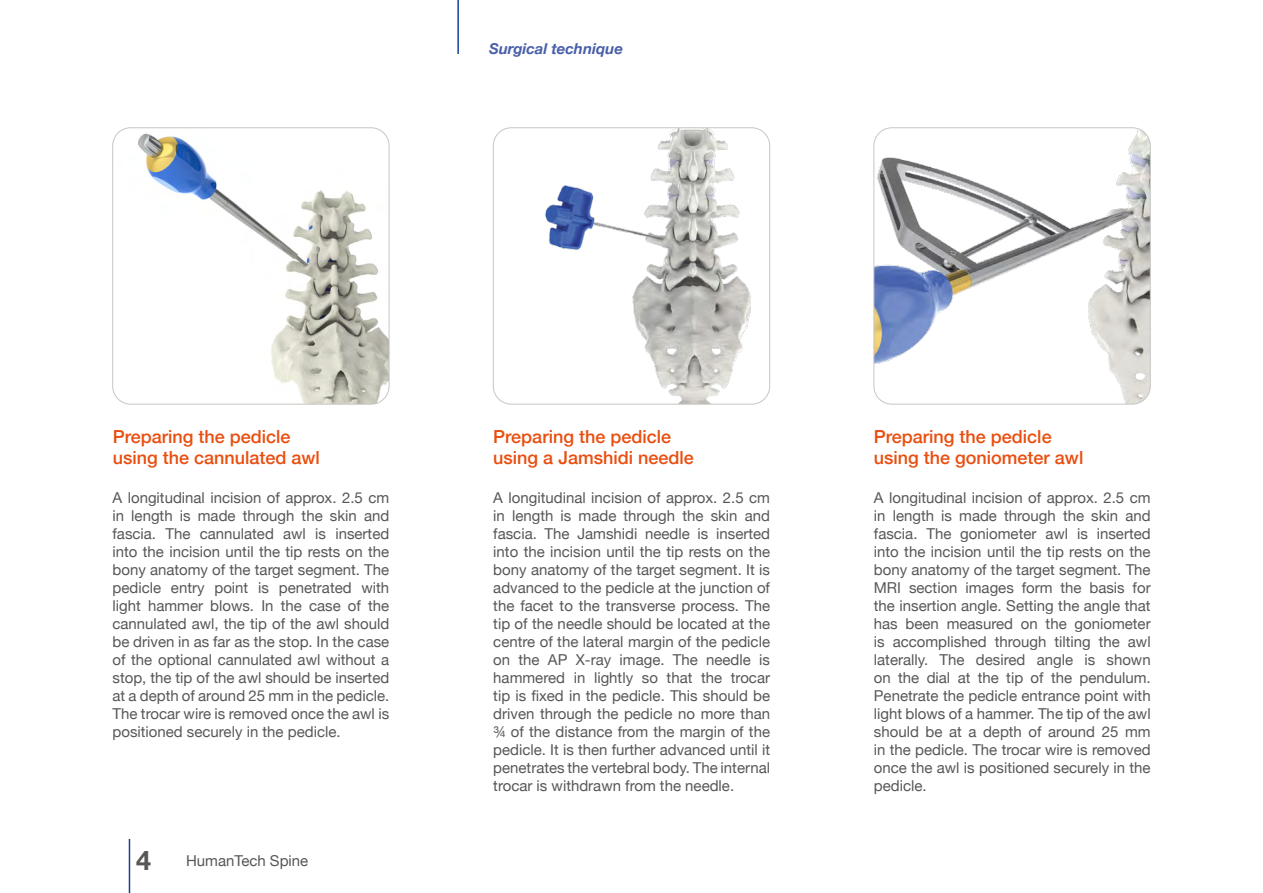
<style>
.page{position:relative;width:1263px;height:893px;background:#fff}
.page>*{position:absolute;margin:0;border:0;box-sizing:border-box;transform-origin:0 0}
.t1{font:700 27px "Helvetica Neue";color:#575756}
.t2{font:500 18px/21.6px "Helvetica Neue";color:#e94e0f}
.t3{font:15px/18px "Helvetica Neue";color:#575756;text-align:justify}
.t4{font:italic 700 15px "Helvetica Neue";color:#495fa9}
</style>
<div class="page">
<hr style="left:129px;top:839px;width:1px;height:54px;background:#164194">
<hr style="left:457px;top:0;width:2px;height:54px;background:#164194">
<img style="left:113px;top:128px;width:276px;height:276px">
<div style="left:112px;top:128px;width:277px;height:276px;border:1px solid #c6c6c6;border-radius:18px"></div>
<img style="left:493px;top:128px;width:277px;height:276px">
<div style="left:493px;top:128px;width:277px;height:276px;border:1px solid #c6c6c6;border-radius:18px"></div>
<img style="left:874px;top:128px;width:276px;height:276px">
<div style="left:874px;top:128px;width:276px;height:276px;border:1px solid #c6c6c6;border-radius:18px"></div>
<p class="t4" style="left:489px;top:37px;width:136px">Surgical technique</p>
<p class="t2" style="left:113px;top:424px;width:209px">Preparing the pedicle using the cannulated awl</p>
<p class="t2" style="left:493px;top:424px;width:202px">Preparing the pedicle using a Jamshidi needle</p>
<p class="t2" style="left:874px;top:424px;width:211px">Preparing the pedicle using the goniometer awl</p>
<p class="t3" style="left:112px;top:490px;width:278px">A longitudinal incision of approx. 2.5 cm in length is made through the skin and fascia. The cannulated awl is inserted into the incision until the tip rests on the bony anatomy of the target segment. The pedicle entry point is penetrated with light hammer blows. In the case of the cannulated awl, the tip of the awl should be driven in as far as the stop. In the case of the optional cannulated awl without a stop, the tip of the awl should be inserted at a depth of around 25 mm in the pedicle.<br>The trocar wire is removed once the awl is positioned securely in the pedicle.</p>
<p class="t3" style="left:493px;top:490px;width:278px">A longitudinal incision of approx. 2.5 cm in length is made through the skin and fascia. The Jamshidi needle is inserted into the incision until the tip rests on the bony anatomy of the target segment. It is advanced to the pedicle at the junction of the facet to the transverse process. The tip of the needle should be located at the centre of the lateral margin of the pedicle on the AP X-ray image. The needle is hammered in lightly so that the trocar tip is fixed in the pedicle. This should be driven through the pedicle no more than ¾ of the distance from the margin of the pedicle. It is then further advanced until it penetrates the vertebral body. The internal trocar is withdrawn from the needle.</p>
<p class="t3" style="left:874px;top:490px;width:278px">A longitudinal incision of approx. 2.5 cm in length is made through the skin and fascia. The goniometer awl is inserted into the incision until the tip rests on the bony anatomy of the target segment. The MRI section images form the basis for the insertion angle. Setting the angle that has been measured on the goniometer is accomplished through tilting the awl laterally. The desired angle is shown on the dial at the tip of the pendulum.<br>Penetrate the pedicle entrance point with light blows of a hammer. The tip of the awl should be at a depth of around 25 mm in the pedicle. The trocar wire is removed once the awl is positioned securely in the pedicle.</p>
<h1 class="t1" style="left:136px;top:840px;width:17px">4</h1>
<p class="t3" style="left:186px;top:852px;width:124px">HumanTech Spine</p>
</div>
